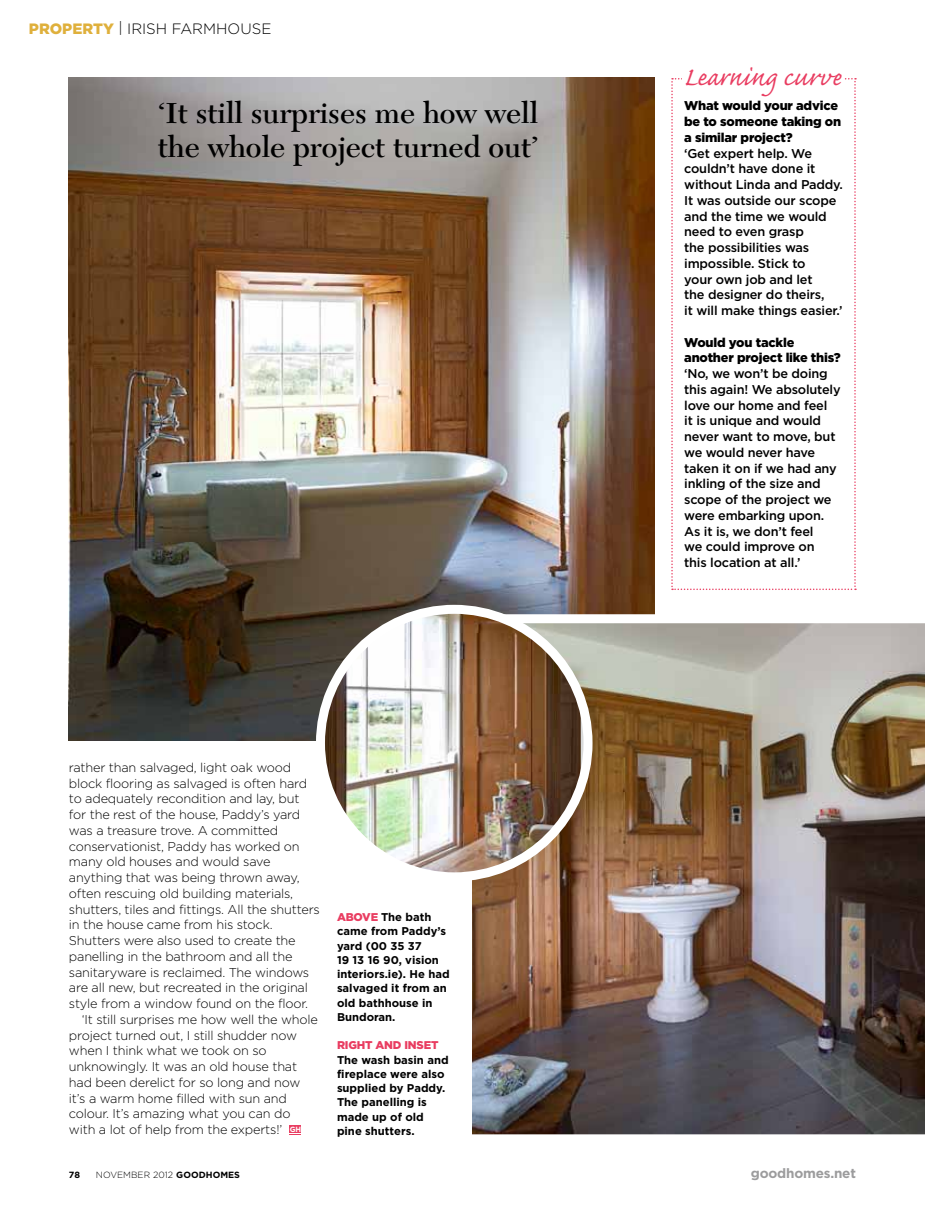
<style>
.page{position:relative;width:925px;height:1212px;background:#fff}
.page>*{position:absolute;margin:0;border:0;box-sizing:border-box;transform-origin:0 0}
.t1{font:33px "Caflisch Script Pro";color:#e93d61}
.t2{font:600 30.3px/33.3px "New Caledonia LT Std";color:#000}
.t3{font:300 15px "Gotham";color:#000}
.t4{font:700 13.5px "Gotham";letter-spacing:-.015em;color:#9c9c9d}
.t5{font:300 12.75px "Gotham";letter-spacing:-.015em;color:#000}
.t6{font:500 12.75px/15.8px "Gotham";letter-spacing:-.015em;color:#000}
.t7{font:900 12.75px/15.8px "Gotham";letter-spacing:-.015em;color:#000}
.t8{font:700 11.25px/14.2px "Gotham";color:#000}
.t9{font:900 11.25px "Gotham";letter-spacing:-.015em;color:#e93d61}
.t10{font:300 9px "Gotham";letter-spacing:.005em;color:#000}
.t11{font:700 9px "Gotham";color:#000}
.s1{font-weight:900;color:#dfb03c}
.s2{font-weight:700}
.s3{font-weight:900;color:#e93d61}
</style>
<div class="page">
<img style="left:69px;top:77px;width:586px;height:663px">
<img style="left:472px;top:614px;width:453px;height:521px">
<img style="left:320px;top:609px;width:261px;height:264px">
<div style="left:316px;top:605px;width:276px;height:276px;border:9px solid #fff;border-radius:50%"></div>
<svg style="left:671px;top:78px;width:185px;height:512px"></svg>
<div style="left:682px;top:72px;width:162px;height:25px;background:#fff"></div>
<div style="left:290px;top:1125px;width:11px;height:10px;background:#e93d61"></div>
<p class="t3" style="left:29px;top:20px;width:244px"><span class="s1">property</span> | irish farmhouse</p>
<h1 class="t1" style="left:684px;top:60px;width:159px">Learning curve</h1>
<h2 class="t2" style="left:158px;top:97px;width:382px">‘It still surprises me how well the whole project turned out’</h2>
<p class="t7" style="left:684px;top:98px;width:158px">What would your advice be to someone taking on a similar project?</p>
<p class="t6" style="left:684px;top:145px;width:160px">‘Get expert help. We couldn’t have done it without Linda and Paddy.<br>It was outside our scope and the time we would need to even grasp<br>the possibilities was impossible. Stick to<br>your own job and let<br>the designer do theirs,<br>it will make things easier.’</p>
<p class="t7" style="left:684px;top:334px;width:158px">Would you tackle another project like this?</p>
<p class="t6" style="left:684px;top:366px;width:158px">‘No, we won’t be doing this again! We absolutely love our home and feel<br>it is unique and would never want to move, but we would never have taken it on if we had any inkling of the size and scope of the project we were embarking upon.<br>As it is, we don’t feel<br>we could improve on<br>this location at all.’</p>
<p class="t5" style="left:69px;top:759px;width:224px">rather than salvaged, light oak wood</p>
<p class="t5" style="left:69px;top:775px;width:240px">block flooring as salvaged is often hard</p>
<p class="t5" style="left:69px;top:791px;width:232px">to adequately recondition and lay, but</p>
<p class="t5" style="left:69px;top:806px;width:233px">for the rest of the house, Paddy’s yard</p>
<p class="t5" style="left:69px;top:822px;width:211px">was a treasure trove. A committed</p>
<p class="t5" style="left:69px;top:838px;width:232px">conservationist, Paddy has worked on</p>
<p class="t5" style="left:69px;top:854px;width:203px">many old houses and would save</p>
<p class="t5" style="left:69px;top:869px;width:232px">anything that was being thrown away,</p>
<p class="t5" style="left:69px;top:885px;width:226px">often rescuing old building materials,</p>
<p class="t5" style="left:69px;top:901px;width:252px">shutters, tiles and fittings. All the shutters</p>
<p class="t5" style="left:69px;top:917px;width:205px">in the house came from his stock.</p>
<p class="t5" style="left:69px;top:932px;width:228px">Shutters were also used to create the</p>
<p class="t5" style="left:69px;top:948px;width:225px">panelling in the bathroom and all the</p>
<p class="t5" style="left:69px;top:964px;width:242px">sanitaryware is reclaimed. The windows</p>
<p class="t5" style="left:69px;top:980px;width:240px">are all new, but recreated in the original</p>
<p class="t5" style="left:69px;top:995px;width:241px">style from a window found on the floor.</p>
<p class="t5" style="left:82px;top:1011px;width:238px">‘It still surprises me how well the whole</p>
<p class="t5" style="left:69px;top:1027px;width:230px">project turned out, I still shudder now</p>
<p class="t5" style="left:69px;top:1043px;width:199px">when I think what we took on so</p>
<p class="t5" style="left:69px;top:1058px;width:230px">unknowingly. It was an old house that</p>
<p class="t5" style="left:69px;top:1074px;width:233px">had been derelict for so long and now</p>
<p class="t5" style="left:69px;top:1090px;width:219px">it’s a warm home filled with sun and</p>
<p class="t5" style="left:69px;top:1106px;width:223px">colour. It’s amazing what you can do</p>
<p class="t5" style="left:69px;top:1121px;width:234px">with a lot of help from the experts!’ <sup>GH</sup></p>
<p class="t11" style="left:69px;top:1169px;width:13px">78</p>
<p class="t10" style="left:96px;top:1169px;width:146px">NOVEM BER 2012 <span class="s2">GOODHOMES</span></p>
<p class="t8" style="left:337px;top:910px;width:114px"><span class="s3">above</span> The bath came from Paddy’s yard (00 35 37<br>19 13 16 90, vision interiors.ie). He had salvaged it from an old bathhouse in<br>Bundoran.</p>
<p class="t9" style="left:337px;top:1037px;width:103px">right and inset</p>
<p class="t8" style="left:337px;top:1052px;width:113px">The wash basin and fireplace were also supplied by Paddy.<br>The panelling is made up of old pine shutters.</p>
<p class="t4" style="left:751px;top:1164px;width:107px">goodhomes.net</p>
</div>
